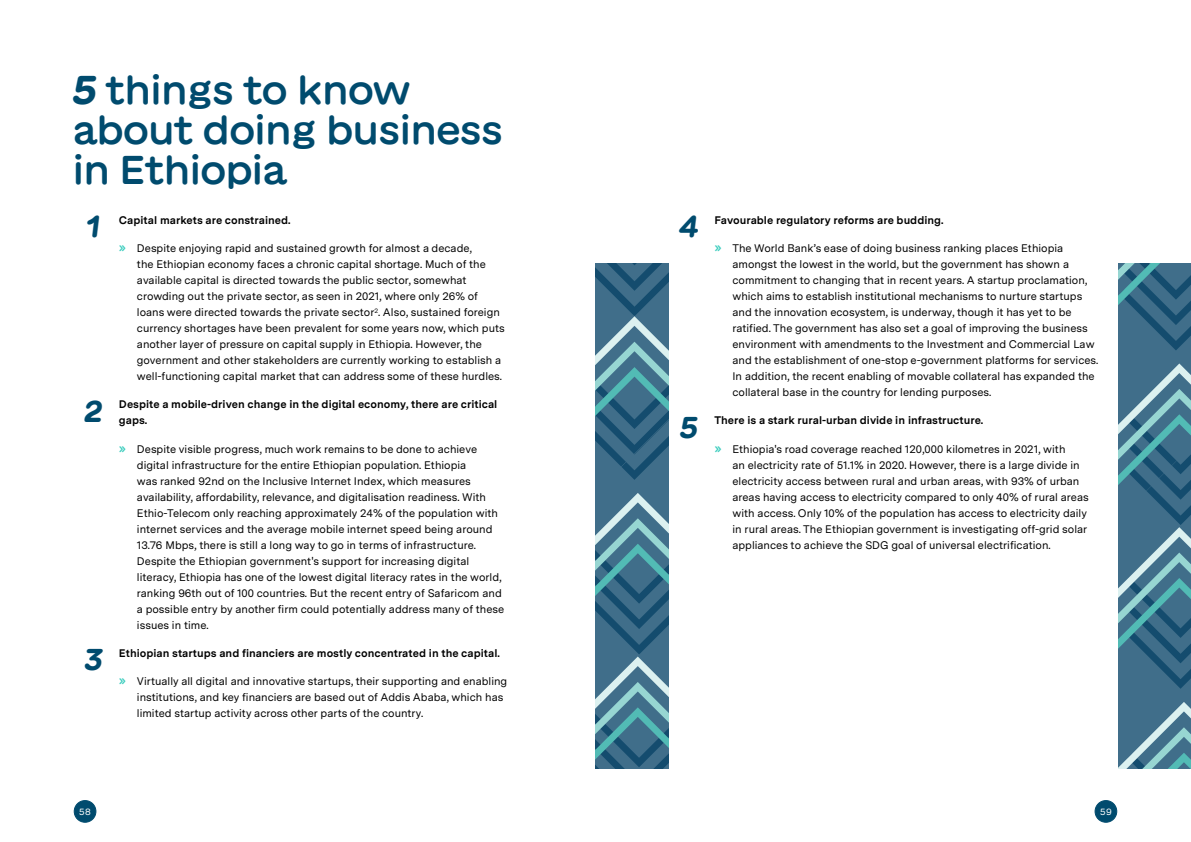
<style>
.page{position:relative;width:1191px;height:842px;background:#fff}
.page>*{position:absolute;margin:0;border:0;box-sizing:border-box;transform-origin:0 0}
.t1{font:500 40px/40px "GT Maru";letter-spacing:-.05em;color:#004b6e}
.t2{font:italic 700 30px "GT Maru";color:#004b6e}
.t3{font:11px/16px "Messina Sans";color:#000}
.t4{font:700 11px/16px "Messina Sans";color:#000}
.t5{font:9px "GT Maru";color:#fff}
.s1{font-weight:700;font-style:italic}
.s2{font-family:"GT Maru";font-size:14px;color:#3ccdbe}
</style>
<div class="page">
<svg style="left:595px;top:263px;width:596px;height:505px;fill:#406e8a"></svg>
<div style="left:669px;top:207px;width:448px;height:577px;background:#fff"></div>
<div style="left:74px;top:800px;width:22px;height:22px;background:#004b6e;border-radius:50%"></div>
<div style="left:74px;top:800px;width:22px;height:23px;border:1px solid #004b6e;border-radius:50%"></div>
<div style="left:1095px;top:800px;width:21px;height:22px;background:#004b6e;border-radius:50%"></div>
<div style="left:1094px;top:800px;width:23px;height:23px;border:1px solid #004b6e;border-radius:50%"></div>
<h1 class="t1" style="left:72px;top:69px;width:433px"><span class="s1">5</span> things to know about doing business in Ethiopia</h1>
<h2 class="t2" style="left:86px;top:209px;width:16px">1</h2>
<p class="t4" style="left:119px;top:212px;width:172px">Capital markets are constrained.</p>
<p class="t3" style="left:137px;top:240px;width:369px;text-indent:-18px"><span class="s2">»</span> Despite enjoying rapid and sustained growth for almost a decade,<br>the Ethiopian economy faces a chronic capital shortage. Much of the available capital is directed towards the public sector, somewhat crowding out the private sector, as seen in 2021, where only 26% of loans were directed towards the private sector<sup>2</sup>. Also, sustained foreign currency shortages have been prevalent for some years now, which puts another layer of pressure on capital supply in Ethiopia. However, the government and other stakeholders are currently working to establish a well-functioning capital market that can address some of these hurdles.</p>
<h2 class="t2" style="left:84px;top:393px;width:20px">2</h2>
<p class="t4" style="left:119px;top:396px;width:380px">Despite a mobile-driven change in the digital economy, there are critical gaps.</p>
<p class="t3" style="left:137px;top:440px;width:369px;text-indent:-18px"><span class="s2">»</span> Despite visible progress, much work remains to be done to achieve digital infrastructure for the entire Ethiopian population. Ethiopia<br>was ranked 92nd on the Inclusive Internet Index, which measures availability, affordability, relevance, and digitalisation readiness. With Ethio-Telecom only reaching approximately 24% of the population with internet services and the average mobile internet speed being around 13.76 Mbps, there is still a long way to go in terms of infrastructure.<br>Despite the Ethiopian government's support for increasing digital literacy, Ethiopia has one of the lowest digital literacy rates in the world, ranking 96th out of 100 countries. But the recent entry of Safaricom and a possible entry by another firm could potentially address many of these issues in time.</p>
<h2 class="t2" style="left:84px;top:641px;width:19px">3</h2>
<p class="t4" style="left:119px;top:644px;width:381px">Ethiopian startups and financiers are mostly concentrated in the capital.</p>
<p class="t3" style="left:137px;top:673px;width:372px;text-indent:-18px"><span class="s2">»</span> Virtually all digital and innovative startups, their supporting and enabling institutions, and key financiers are based out of Addis Ababa, which has limited startup activity across other parts of the country.</p>
<h2 class="t2" style="left:679px;top:209px;width:22px">4</h2>
<p class="t4" style="left:714px;top:212px;width:230px">Favourable regulatory reforms are budding.</p>
<p class="t3" style="left:732px;top:240px;width:367px;text-indent:-18px"><span class="s2">»</span> The World Bank’s ease of doing business ranking places Ethiopia amongst the lowest in the world, but the government has shown a commitment to changing that in recent years. A startup proclamation, which aims to establish institutional mechanisms to nurture startups and the innovation ecosystem, is underway, though it has yet to be ratified. The government has also set a goal of improving the business environment with amendments to the Investment and Commercial Law and the establishment of one-stop e-government platforms for services.<br>In addition, the recent enabling of movable collateral has expanded the collateral base in the country for lending purposes.</p>
<h2 class="t2" style="left:679px;top:409px;width:20px">5</h2>
<p class="t4" style="left:714px;top:412px;width:269px">There is a stark rural-urban divide in infrastructure.</p>
<p class="t3" style="left:732px;top:440px;width:358px;text-indent:-18px"><span class="s2">»</span> Ethiopia's road coverage reached 120,000 kilometres in 2021, with<br>an electricity rate of 51.1% in 2020. However, there is a large divide in electricity access between rural and urban areas, with 93% of urban areas having access to electricity compared to only 40% of rural areas with access. Only 10% of the population has access to electricity daily in rural areas. The Ethiopian government is investigating off-grid solar appliances to achieve the SDG goal of universal electrification.</p>
<p class="t5" style="left:79px;top:806px;width:13px">58</p>
<p class="t5" style="left:1100px;top:806px;width:13px">59</p>
</div>
